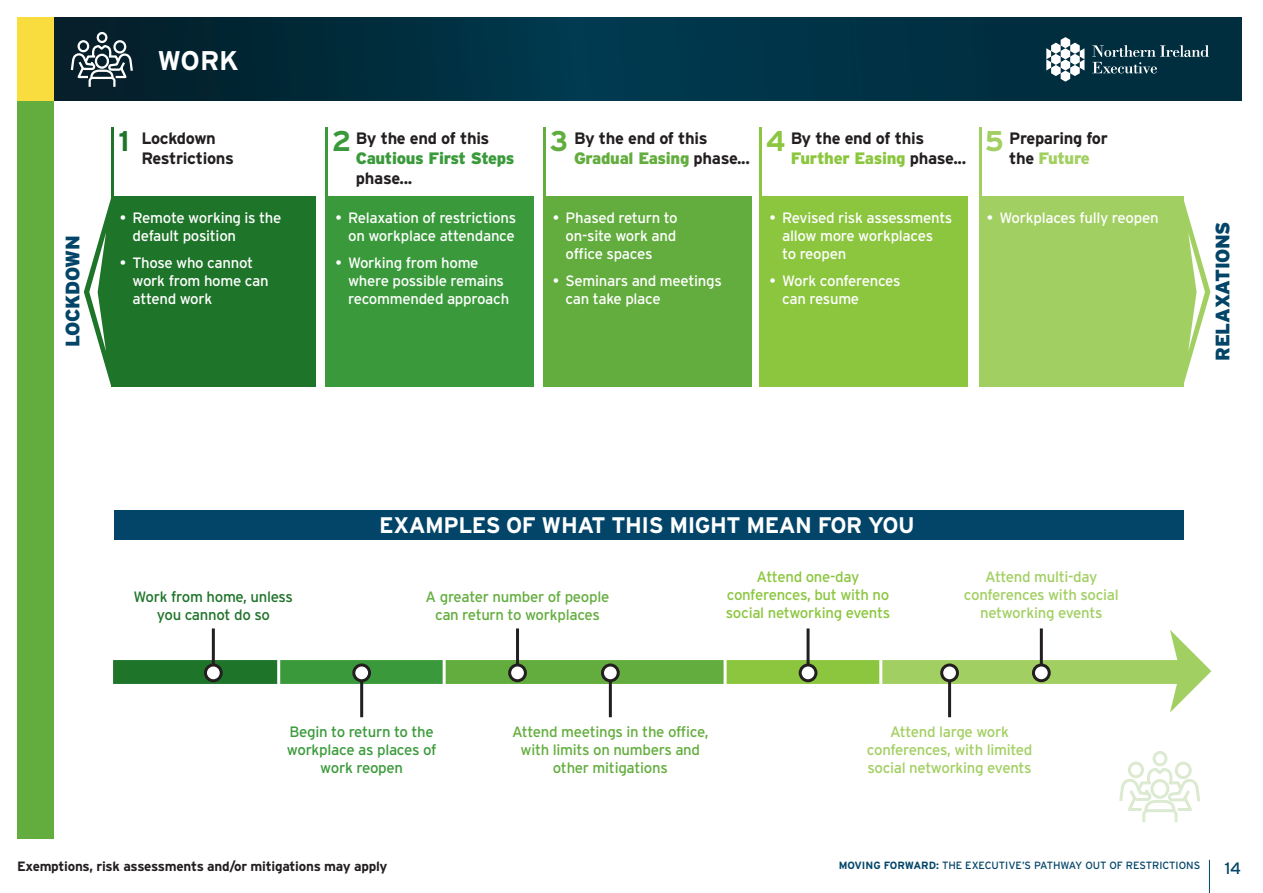
<style>
.page{position:relative;width:1263px;height:893px;background:#fff}
.page>*{position:absolute;margin:0;border:0;box-sizing:border-box;transform-origin:0 0}
.t1{font:700 28.5px "Interstate";color:#1e7429}
.t2{font:700 28.5px "Interstate";color:#3a9a3b}
.t3{font:700 28.5px "Interstate";color:#63ad3e}
.t4{font:700 28.5px "Interstate";color:#8bc63e}
.t5{font:700 28.5px "Interstate";color:#a2cf62}
.t6{font:700 27px "Interstate";color:#fff}
.t7{font:700 22.5px "Interstate";letter-spacing:-.02em;color:#fff}
.t8{font:900 19.5px "Interstate";letter-spacing:-.02em;color:#024568}
.t9{font:700 16.5px/19.8px "Interstate";letter-spacing:-.02em;color:#231f20}
.t10{font:900 16.5px "Interstate";letter-spacing:-.02em;color:#63ad3e}
.t11{font:900 16.5px "Interstate";letter-spacing:-.02em;color:#8bc63e}
.t12{font:900 16.5px "Interstate";letter-spacing:-.03em;color:#a2cf62}
.t13{font:16.5px "Interstate";color:#024568}
.t14{font:15px/18px "Interstate";letter-spacing:-.02em;color:#fff}
.t15{font:15px/18px "Interstate";letter-spacing:-.02em;color:#a2cf62;text-align:center}
.t16{font:15px/18px "Interstate";letter-spacing:-.02em;color:#63ad3e;text-align:center}
.t17{font:15px/18px "Interstate";letter-spacing:-.02em;color:#8bc63e;text-align:center}
.t18{font:15px/18px "Interstate";letter-spacing:-.02em;color:#3a9a3b;text-align:center}
.t19{font:15px/18px "Interstate";letter-spacing:-.02em;color:#1e7429;text-align:center}
.t20{font:700 13.5px "Interstate";letter-spacing:-.02em;color:#231f20}
.t21{font:10.5px "Interstate";color:#024568}
.s1{font-weight:900;color:#3a9a3b}
.s2{font-weight:700;color:#231f20}
.s3{font-weight:700}
</style>
<div class="page">
<div style="left:17px;top:18px;width:37px;height:821px;background:#63ad3e"></div>
<svg style="left:54px;top:18px;width:1188px;height:83px;background:#002f40"></svg>
<div style="left:17px;top:18px;width:37px;height:83px;background:#f9dc3e"></div>
<hr style="left:1209px;top:860px;width:1px;height:33px;background:#024568">
<svg style="left:1046px;top:37px;width:38px;height:45px"></svg>
<svg style="left:1092px;top:45px;width:117px;height:28px;background:#2a505f"></svg>
<div style="left:110px;top:657px;width:1075px;height:30px;background:#a2cf62;border:3px solid #fff"></div>
<svg style="left:1170px;top:630px;width:41px;height:83px"></svg>
<div style="left:112px;top:197px;width:204px;height:190px;background:#1e7429"></div>
<hr style="left:112px;top:128px;width:2px;height:69px;background:#1e7429">
<hr style="left:325px;top:128px;width:3px;height:69px;background:#3a9a3b">
<hr style="left:543px;top:128px;width:2px;height:69px;background:#63ad3e">
<div style="left:325px;top:197px;width:209px;height:190px;background:#3a9a3b"></div>
<div style="left:543px;top:197px;width:208px;height:190px;background:#63ad3e"></div>
<div style="left:759px;top:197px;width:209px;height:190px;background:#8bc63e"></div>
<div style="left:979px;top:197px;width:204px;height:190px;background:#a2cf62"></div>
<svg style="left:1183px;top:197px;width:27px;height:190px"></svg>
<svg style="left:84px;top:198px;width:27px;height:188px"></svg>
<div style="left:110px;top:657px;width:172px;height:30px;background:#1e7429;border:3px solid #fff"></div>
<div style="left:277px;top:657px;width:176px;height:30px;background:#3a9a3b;border:3px solid #fff"></div>
<div style="left:443px;top:657px;width:410px;height:30px;background:#63ad3e;border:3px solid #fff"></div>
<div style="left:724px;top:657px;width:158px;height:30px;background:#8bc63e;border:3px solid #fff"></div>
<div style="left:114px;top:510px;width:1069px;height:30px;background:#024568"></div>
<hr style="left:759px;top:128px;width:3px;height:69px;background:#8bc63e">
<hr style="left:979px;top:128px;width:2px;height:69px;background:#a2cf62">
<hr style="left:360px;top:673px;width:3px;height:44px;background:#231f20">
<div style="left:354px;top:665px;width:16px;height:16px;background:#fff;border-radius:50%"></div>
<div style="left:352px;top:663px;width:19px;height:19px;border:3px solid #231f20;border-radius:50%"></div>
<hr style="left:609px;top:673px;width:3px;height:44px;background:#231f20">
<div style="left:602px;top:665px;width:16px;height:16px;background:#fff;border-radius:50%"></div>
<div style="left:601px;top:663px;width:19px;height:19px;border:3px solid #231f20;border-radius:50%"></div>
<hr style="left:948px;top:673px;width:3px;height:44px;background:#231f20">
<div style="left:942px;top:665px;width:15px;height:16px;background:#fff;border-radius:50%"></div>
<div style="left:940px;top:663px;width:19px;height:19px;border:3px solid #231f20;border-radius:50%"></div>
<hr style="left:516px;top:628px;width:3px;height:45px;background:#231f20">
<div style="left:510px;top:665px;width:15px;height:16px;background:#fff;border-radius:50%"></div>
<div style="left:508px;top:663px;width:19px;height:19px;border:3px solid #231f20;border-radius:50%"></div>
<hr style="left:212px;top:628px;width:3px;height:45px;background:#231f20">
<div style="left:205px;top:665px;width:16px;height:16px;background:#fff;border-radius:50%"></div>
<div style="left:204px;top:663px;width:19px;height:19px;border:3px solid #231f20;border-radius:50%"></div>
<hr style="left:1040px;top:628px;width:3px;height:45px;background:#231f20">
<div style="left:1033px;top:665px;width:16px;height:16px;background:#fff;border-radius:50%"></div>
<div style="left:1032px;top:663px;width:19px;height:19px;border:3px solid #231f20;border-radius:50%"></div>
<hr style="left:806px;top:628px;width:3px;height:45px;background:#231f20">
<div style="left:800px;top:665px;width:16px;height:16px;background:#fff;border-radius:50%"></div>
<div style="left:799px;top:663px;width:18px;height:19px;border:3px solid #231f20;border-radius:50%"></div>
<div style="left:1152px;top:751px;width:15px;height:15px;border:3px solid #dbead1;border-radius:50%"></div>
<svg style="left:1119px;top:760px;width:81px;height:63px"></svg>
<div style="left:97px;top:32px;width:10px;height:11px;border:2px solid #fff;border-radius:50%"></div>
<svg style="left:69px;top:39px;width:65px;height:50px"></svg>
<p class="t6" style="left:157px;top:45px;width:83px">WORK</p>
<p class="t8" style="left:61px;top:347px;width:113px;rotate:-90deg">LOCKDOWN</p>
<p class="t1" style="left:119px;top:125px;width:12px">1</p>
<p class="t2" style="left:332px;top:125px;width:21px">2</p>
<p class="t3" style="left:550px;top:125px;width:20px">3</p>
<p class="t4" style="left:766px;top:125px;width:21px">4</p>
<p class="t5" style="left:985px;top:125px;width:21px">5</p>
<p class="t9" style="left:141px;top:128px;width:76px">Lockdown</p>
<p class="t9" style="left:141px;top:148px;width:94px">Restrictions</p>
<p class="t9" style="left:356px;top:128px;width:160px">By the end of this<br><span class="s1">Cautious First Steps </span>phase...</p>
<p class="t9" style="left:574px;top:128px;width:135px">By the end of this</p>
<p class="t10" style="left:574px;top:149px;width:177px">Gradual Easing <span class="s2">phase...</span></p>
<p class="t9" style="left:791px;top:128px;width:135px">By the end of this</p>
<p class="t11" style="left:791px;top:149px;width:177px">Further Easing <span class="s2">phase...</span></p>
<p class="t9" style="left:1009px;top:128px;width:100px">Preparing for</p>
<p class="t12" style="left:1009px;top:149px;width:82px"><span class="s2">the</span> Future</p>
<p class="t14" style="left:133px;top:209px;width:150px;text-indent:-13px">• Remote working is the default position</p>
<p class="t14" style="left:133px;top:254px;width:138px;text-indent:-13px">• Those who cannot work from home can attend work</p>
<p class="t14" style="left:335px;top:209px;width:182px;text-align:right">• Relaxation of restrictions on workplace attendance</p>
<p class="t14" style="left:348px;top:254px;width:163px;text-indent:-13px">• Working from home where possible remains recommended approach</p>
<p class="t14" style="left:566px;top:209px;width:114px;text-align:justify;text-indent:-13px">• Phased return to on-site work and office spaces</p>
<p class="t14" style="left:566px;top:272px;width:158px;text-indent:-13px">• Seminars and meetings can take place</p>
<p class="t14" style="left:782px;top:209px;width:172px;text-indent:-13px">• Revised risk assessments allow more workplaces<br>to reopen</p>
<p class="t14" style="left:782px;top:272px;width:120px;text-indent:-13px">• Work conferences can resume</p>
<p class="t14" style="left:987px;top:209px;width:173px">• Workplaces fully reopen</p>
<p class="t8" style="left:1211px;top:361px;width:141px;rotate:-90deg">RELAXATIONS</p>
<p class="t19" style="left:134px;top:587px;width:161px">Work from home, unless you cannot do so</p>
<p class="t7" style="left:379px;top:512px;width:537px">EXAMPLES OF WHAT THIS MIGHT MEAN FOR YOU</p>
<p class="t16" style="left:426px;top:587px;width:185px">A greater number of people can return to workplaces</p>
<p class="t17" style="left:726px;top:568px;width:166px">Attend one-day conferences, but with no social networking events</p>
<p class="t15" style="left:964px;top:568px;width:156px">Attend multi-day conferences with social networking events</p>
<p class="t18" style="left:287px;top:723px;width:151px">Begin to return to the workplace as places of work reopen</p>
<p class="t16" style="left:512px;top:723px;width:198px">Attend meetings in the office, with limits on numbers and other mitigations</p>
<p class="t15" style="left:867px;top:723px;width:167px">Attend large work conferences, with limited social networking events</p>
<p class="t20" style="left:17px;top:858px;width:372px">Exemptions, risk assessments and/or mitigations may apply</p>
<p class="t21" style="left:839px;top:859px;width:363px"><span class="s3">MOVING FORWARD:</span> THE EXECUTIVE’S PATHWAY OUT OF RESTRICTIONS</p>
<p class="t13" style="left:1225px;top:859px;width:18px">14</p>
</div>
